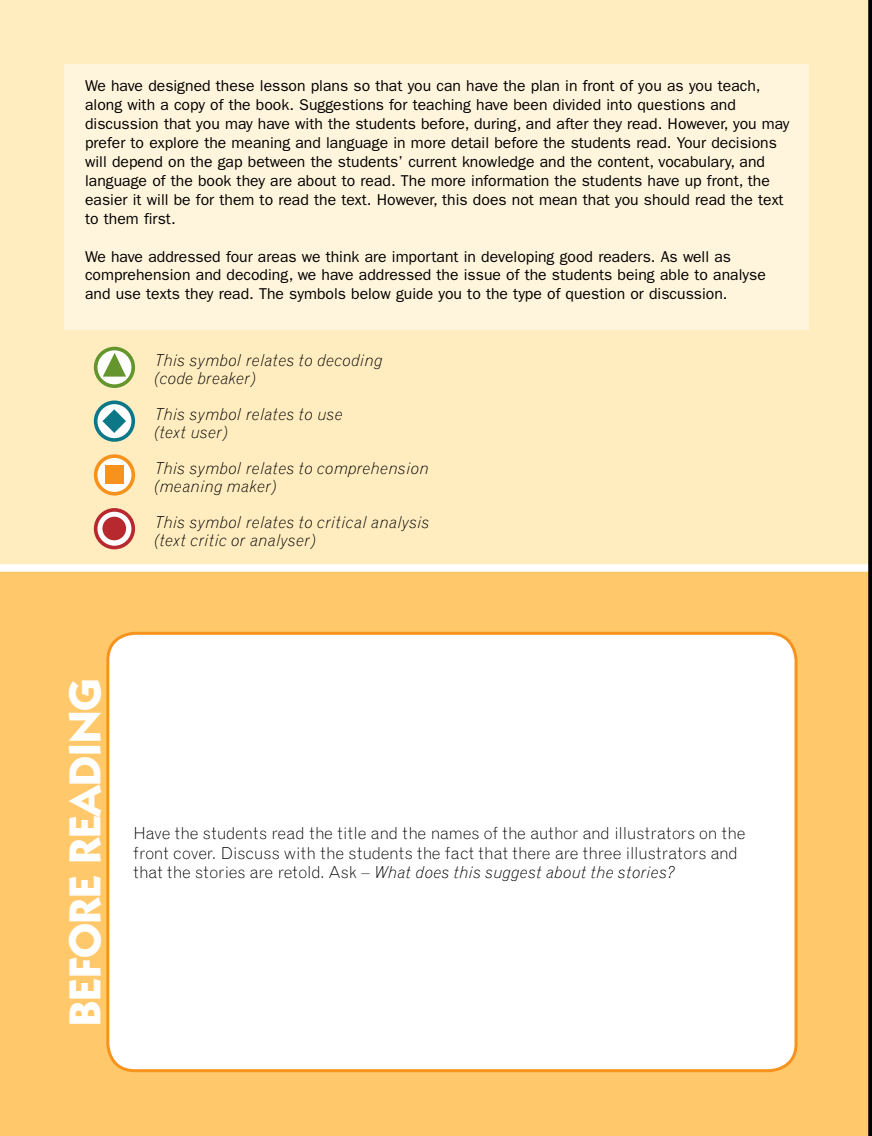
<style>
.page{position:relative;width:872px;height:1136px;background:#fff}
.page>*{position:absolute;margin:0;border:0;box-sizing:border-box;transform-origin:0 0}
.t1{font:700 45px "Itc Kabel";color:#fff}
.t2{font:300 16.5px/19.5px "Grotesque";letter-spacing:-.005em;color:#000}
.t3{font:italic 300 16.5px/18px "Grotesque";letter-spacing:.01em;color:#000}
.t4{font:15.75px/18.9px "Franklin Gothic";color:#000}
.s1{font-style:italic}
</style>
<div class="page">
<div style="left:0;top:570px;width:872px;height:565px;background:#ffc96b"></div>
<div style="left:0;top:0;width:872px;height:568px;background:#ffedc0"></div>
<div style="left:0;top:564px;width:872px;height:7px;background:#fff"></div>
<div style="left:64px;top:64px;width:744px;height:266px;background:#fff4dc"></div>
<svg style="left:868px;top:0;width:4px;height:1135px;background:#0f0d09"></svg>
<div style="left:108px;top:633px;width:688px;height:437px;background:#fff;border-radius:27px"></div>
<div style="left:106px;top:631px;width:691px;height:440px;border:3px solid #f7931d;border-radius:27px"></div>
<svg style="left:96px;top:402px;width:37px;height:38px"></svg>
<div style="left:94px;top:400px;width:41px;height:42px;border:4px solid #0c7887;border-radius:50%"></div>
<svg style="left:102px;top:409px;width:24px;height:24px"></svg>
<svg style="left:96px;top:510px;width:37px;height:37px"></svg>
<div style="left:94px;top:508px;width:41px;height:41px;border:4px solid #b8292f;border-radius:50%"></div>
<div style="left:102px;top:516px;width:24px;height:24px;background:#b8292f;border-radius:50%"></div>
<svg style="left:96px;top:348px;width:37px;height:38px"></svg>
<div style="left:94px;top:346px;width:41px;height:42px;border:4px solid #65952d;border-radius:50%"></div>
<svg style="left:103px;top:353px;width:23px;height:23px"></svg>
<svg style="left:96px;top:456px;width:37px;height:37px"></svg>
<div style="left:94px;top:454px;width:41px;height:41px;border:4px solid #f7931d;border-radius:50%"></div>
<div style="left:105px;top:465px;width:19px;height:19px;background:#f7931d"></div>
<p class="t4" style="left:85px;top:77px;width:706px">We have designed these lesson plans so that you can have the plan in front of you as you teach, along with a copy of the book. Suggestions for teaching have been divided into questions and discussion that you may have with the students before, during, and after they read. However, you may prefer to explore the meaning and language in more detail before the students read. Your decisions will depend on the gap between the students’ current knowledge and the content, vocabulary, and language of the book they are about to read. The more information the students have up front, the easier it will be for them to read the text. However, this does not mean that you should read the text to them first.</p>
<p class="t4" style="left:85px;top:247px;width:682px">We have addressed four areas we think are important in developing good readers. As well as comprehension and decoding, we have addressed the issue of the students being able to analyse and use texts they read. The symbols below guide you to the type of question or discussion.</p>
<p class="t3" style="left:154px;top:351px;width:230px">This symbol relates to decoding (code breaker)</p>
<p class="t3" style="left:154px;top:405px;width:190px">This symbol relates to use (text user)</p>
<p class="t3" style="left:154px;top:459px;width:276px">This symbol relates to comprehension (meaning maker)</p>
<p class="t3" style="left:154px;top:513px;width:277px">This symbol relates to critical analysis (text critic or analyser)</p>
<h1 class="t1" style="left:58px;top:1025px;width:349px;rotate:-90deg">before Reading</h1>
<p class="t2" style="left:133px;top:823px;width:614px">Have the students read the title and the names of the author and illustrators on the front cover. Discuss with the students the fact that there are three illustrators and that the stories are retold. Ask – <span class="s1">What does this suggest about the stories?</span></p>
</div>
